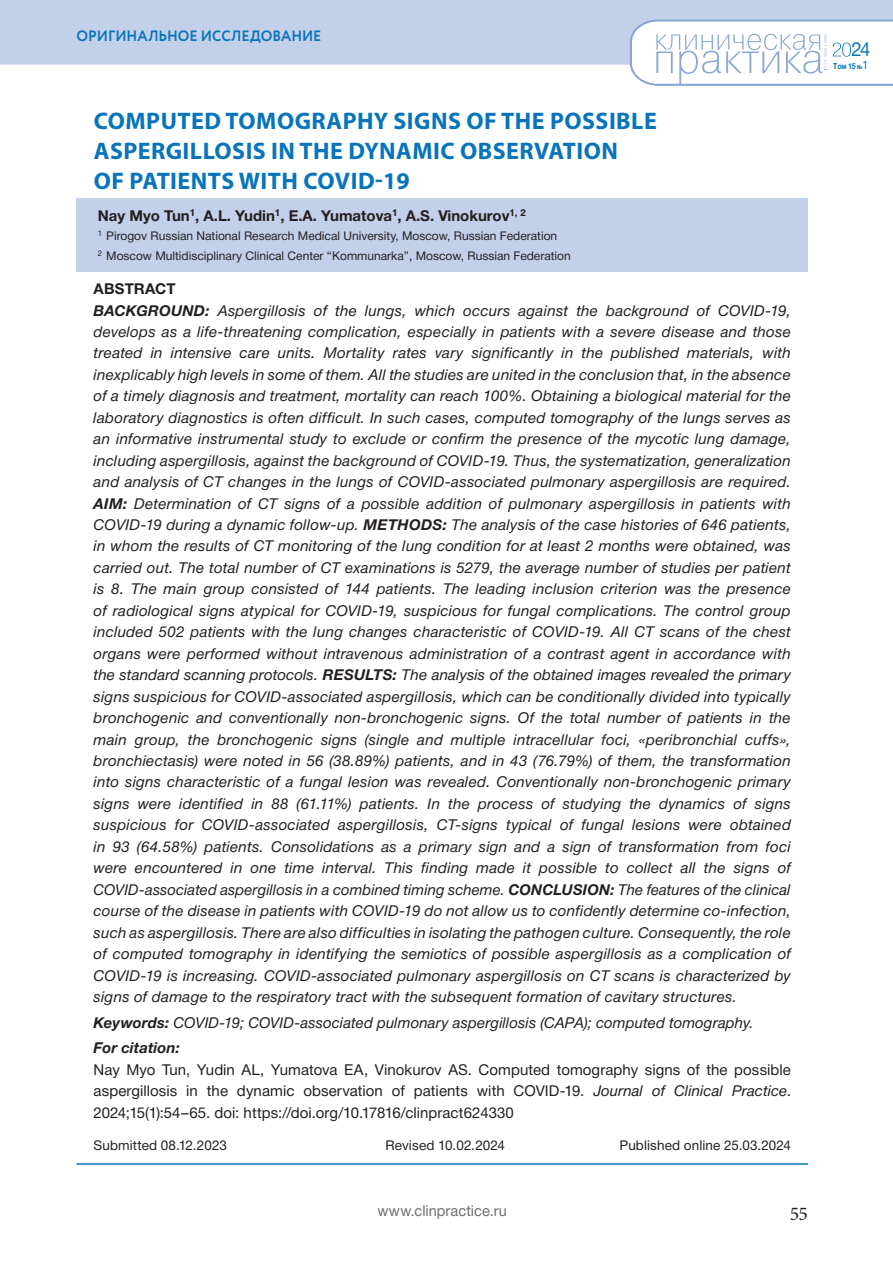
<style>
.page{position:relative;width:893px;height:1263px;background:#fff}
.page>*{position:absolute;margin:0;border:0;box-sizing:border-box;transform-origin:0 0}
.t1{font:700 24px/30px "Myriad Pro";letter-spacing:.02em;color:#0874bb}
.t2{font:19.5px "Helvetica Neue Cyr";color:#0874bb;scale:.95 1}
.t3{font:19.5px "Minion Pro";color:#231f20}
.t4{font:italic 15px/21.5px "Helvetica Neue Cyr";letter-spacing:.015em;color:#231f20}
.t5{font:15px/21.5px "Helvetica Neue Cyr";color:#231f20;text-align:justify}
.t6{font:700 15px "Helvetica Neue Cyr";color:#231f20}
.t7{font:700 15px "Circe";letter-spacing:-.005em;color:#0874bb;scale:.95 1}
.t8{font:15px "Helvetica Neue Cyr";letter-spacing:.005em;color:#6c6d70}
.t9{font:13.5px "Helvetica Neue Cyr";letter-spacing:.005em;color:#231f20}
.t10{font:12px/19.5px "Helvetica Neue Cyr";color:#231f20}
.t11{font:700 8.25px "Helvetica Neue Cyr";color:#0874bb;scale:.85 1}
.s1{font-weight:700;font-style:normal}
.s2{font-weight:700}
.s3{font-style:italic}
.s4{font-size:6px}
.s5{font-weight:400;font-size:12px}
</style>
<div class="page">
<div style="left:0;top:0;width:893px;height:65px;background:#c3d0e9"></div>
<svg style="left:629px;top:19px;width:264px;height:67px"></svg>
<div style="left:77px;top:199px;width:731px;height:73px;background:#c3d0e9"></div>
<hr style="left:77px;top:1163px;width:731px;height:2px;background:#0874bb">
<p class="t7" style="left:77px;top:26px;width:259px">ОРИГИНАЛЬНОЕ ИССЛЕДОВАНИЕ</p>
<h1 class="t1" style="left:94px;top:105px;width:565px">COMPUTED TOMOGRAPHY SIGNS OF THE POSSIBLE<br>ASPERGILLOSIS IN THE DYNAMIC OBSERVATION<br>OF PATIENTS WITH COVID-19</h1>
<p class="t6" style="left:98px;top:207px;width:429px">Nay Myo Tun<sup>1</sup>, A.L. Yudin<sup>1</sup>, E.A. Yumatova<sup>1</sup>, A.S. Vinokurov<sup>1,</sup> <sup>2</sup></p>
<p class="t10" style="left:98px;top:226px;width:475px"><sup>1</sup> Pirogov Russian National Research Medical University, Moscow, Russian Federation<br><sup>2</sup> Moscow Multidisciplinary Clinical Center “Kommunarka”, Moscow, Russian Federation</p>
<p class="t4" style="left:94px;top:278px;width:699px"><span class="s1">Abstract<br></span><span class="s2">BACKGROUND:</span> Aspergillosis of the lungs, which occurs against the background of COVID-19, develops as a life-threatening complication, especially in patients with a severe disease and those treated in intensive care units. Mortality rates vary significantly in the published materials, with inexplicably high levels in some of them. All the studies are united in the conclusion that, in the absence of a timely diagnosis and treatment, mortality can reach 100%. Obtaining a biological material for the laboratory diagnostics is often difficult. In such cases, computed tomography of the lungs serves as an informative instrumental study to exclude or confirm the presence of the mycotic lung damage, including aspergillosis, against the background of COVID-19. Thus, the systematization, generalization and analysis of CT changes in the lungs of COVID-associated pulmonary aspergillosis are required.<br><span class="s2">AIM:</span> Determination of CT signs of a possible addition of pulmonary aspergillosis in patients with COVID-19 during a dynamic follow-up. <span class="s2">METHODS:</span> The analysis of the case histories of 646 patients, in whom the results of CT monitoring of the lung condition for at least 2 months were obtained, was carried out. The total number of CT examinations is 5279, the average number of studies per patient is 8. The main group consisted of 144 patients. The leading inclusion criterion was the presence of radiological signs atypical for COVID-19, suspicious for fungal complications. The control group included 502 patients with the lung changes characteristic of COVID-19. All CT scans of the chest organs were performed without intravenous administration of a contrast agent in accordance with the standard scanning protocols. <span class="s2">RESULTS:</span> The analysis of the obtained images revealed the primary signs suspicious for COVID-associated aspergillosis, which can be conditionally divided into typically bronchogenic and conventionally non-bronchogenic signs. Of the total number of patients in the main group, the bronchogenic signs (single and multiple intracellular foci, «peribronchial cuffs», bronchiectasis) were noted in 56 (38.89%) patients, and in 43 (76.79%) of them, the transformation into signs characteristic of a fungal lesion was revealed. Conventionally non-bronchogenic primary signs were identified in 88 (61.11%) patients. In the process of studying the dynamics of signs suspicious for COVID-associated aspergillosis, CT-signs typical of fungal lesions were obtained in 93 (64.58%) patients. Consolidations as a primary sign and a sign of transformation from foci were encountered in one time interval. This finding made it possible to collect all the signs of COVID-associated aspergillosis in a combined timing scheme. <span class="s2">CONCLUSION:</span> The features of the clinical course of the disease in patients with COVID-19 do not allow us to confidently determine co-infection, such as aspergillosis. There are also difficulties in isolating the pathogen culture. Consequently, the role of computed tomography in identifying the semiotics of possible aspergillosis as a complication of COVID-19 is increasing. COVID-associated pulmonary aspergillosis on CT scans is characterized by signs of damage to the respiratory tract with the subsequent formation of cavitary structures.</p>
<p class="t4" style="left:94px;top:1010px;width:662px;line-height:25.7px"><span class="s2">KEYWORDS:</span> COVID-19; COVID-associated pulmonary aspergillosis (CAPA); computed tomography.<br><span class="s2">FOR CITATION:</span></p>
<p class="t5" style="left:94px;top:1059px;width:699px">Nay Myo Tun, Yudin AL, Yumatova EA, Vinokurov AS. Computed tomography signs of the possible aspergillosis in the dynamic observation of patients with COVID-19. <span class="s3">Journal of Clinical Practice</span>.<br>2024;15(1):54–65. doi: https://doi.org/10.17816/clinpract624330</p>
<p class="t9" style="left:94px;top:1138px;width:135px">Submitted 08.12.2023</p>
<p class="t9" style="left:386px;top:1138px;width:121px">Revised 10.02.2024</p>
<p class="t9" style="left:620px;top:1138px;width:173px">Published online 25.03.2024</p>
<p class="t8" style="left:377px;top:1203px;width:131px">www.clinpractice.ru</p>
<h2 class="t3" style="left:790px;top:1200px;width:20px">55</h2>
<h2 class="t2" style="left:851px;top:39px;width:22px">24</h2>
<p class="t11" style="left:833px;top:61px;width:43px">Том 15 <span class="s4">№</span><span class="s5">1</span></p>
</div>
